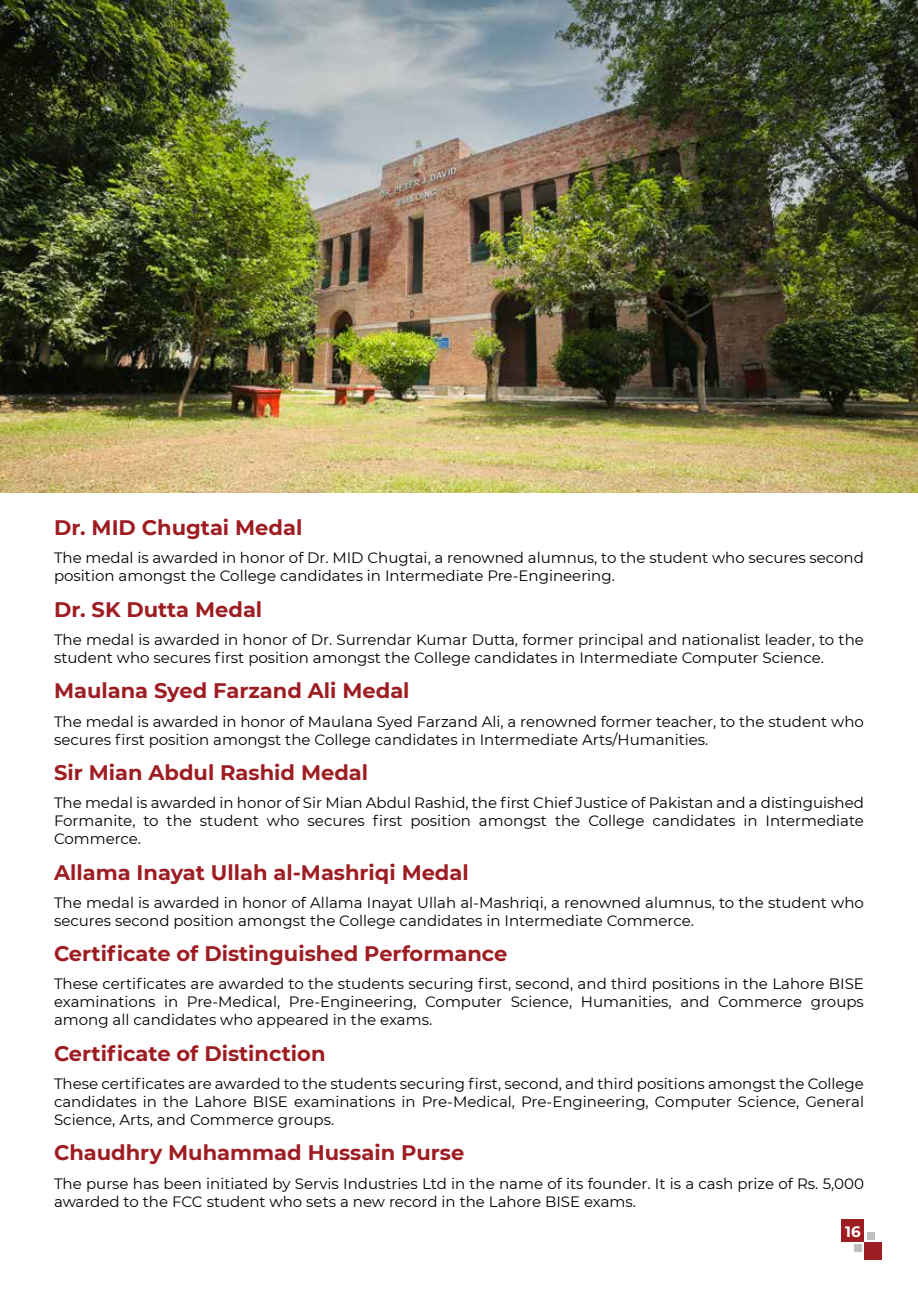
<style>
.page{position:relative;width:918px;height:1296px;background:#fff}
.page>*{position:absolute;margin:0;border:0;box-sizing:border-box;transform-origin:0 0}
.t1{font:700 21px "Montserrat";color:#9e1d23}
.t2{font:15px/18px "Montserrat";color:#000}
.t3{font:700 15px "Montserrat";color:#fff}
</style>
<div class="page">
<img style="left:0;top:0;width:918px;height:493px">
<div style="left:864px;top:1242px;width:17px;height:17px;background:#9e1d23"></div>
<div style="left:867px;top:1232px;width:7px;height:8px;background:#bfbfbf"></div>
<div style="left:854px;top:1244px;width:8px;height:8px;background:#bfbfbf"></div>
<div style="left:842px;top:1220px;width:22px;height:22px;background:#9e1d23"></div>
<h1 class="t1" style="left:54px;top:513px;width:250px">Dr. MID Chugtai Medal</h1>
<p class="t2" style="left:54px;top:548px;width:811px">The medal is awarded in honor of Dr. MID Chugtai, a renowned alumnus, to the student who secures second position amongst the College candidates in Intermediate Pre-Engineering.</p>
<h1 class="t1" style="left:54px;top:594px;width:210px">Dr. SK Dutta Medal</h1>
<p class="t2" style="left:54px;top:630px;width:811px">The medal is awarded in honor of Dr. Surrendar Kumar Dutta, former principal and nationalist leader, to the student who secures first position amongst the College candidates in Intermediate Computer Science.</p>
<h1 class="t1" style="left:54px;top:676px;width:357px">Maulana Syed Farzand Ali Medal</h1>
<p class="t2" style="left:54px;top:712px;width:811px">The medal is awarded in honor of Maulana Syed Farzand Ali, a renowned former teacher, to the student who secures first position amongst the College candidates in Intermediate Arts/Humanities.</p>
<h1 class="t1" style="left:54px;top:757px;width:316px">Sir Mian Abdul Rashid Medal</h1>
<p class="t2" style="left:54px;top:793px;width:812px;text-align:justify">The medal is awarded in honor of Sir Mian Abdul Rashid, the first Chief Justice of Pakistan and a distinguished Formanite, to the student who secures first position amongst the College candidates in Intermediate Commerce.</p>
<h1 class="t1" style="left:54px;top:857px;width:416px">Allama Inayat Ullah al-Mashriqi Medal</h1>
<p class="t2" style="left:54px;top:893px;width:811px">The medal is awarded in honor of Allama Inayat Ullah al-Mashriqi, a renowned alumnus, to the student who secures second position amongst the College candidates in Intermediate Commerce.</p>
<h1 class="t1" style="left:54px;top:939px;width:455px">Certificate of Distinguished Performance</h1>
<p class="t2" style="left:54px;top:974px;width:812px;text-align:justify">These certificates are awarded to the students securing first, second, and third positions in the Lahore BISE examinations in Pre-Medical, Pre-Engineering, Computer Science, Humanities, and Commerce groups among all candidates who appeared in the exams.</p>
<h1 class="t1" style="left:54px;top:1038px;width:273px">Certificate of Distinction</h1>
<p class="t2" style="left:54px;top:1074px;width:812px;text-align:justify">These certificates are awarded to the students securing first, second, and third positions amongst the College candidates in the Lahore BISE examinations in Pre-Medical, Pre-Engineering, Computer Science, General Science, Arts, and Commerce groups.</p>
<h1 class="t1" style="left:54px;top:1138px;width:412px">Chaudhry Muhammad Hussain Purse</h1>
<p class="t2" style="left:54px;top:1174px;width:812px">The purse has been initiated by Servis Industries Ltd in the name of its founder. It is a cash prize of Rs. 5,000 awarded to the FCC student who sets a new record in the Lahore BISE exams.</p>
<p class="t3" style="left:845px;top:1221px;width:17px">16</p>
</div>
